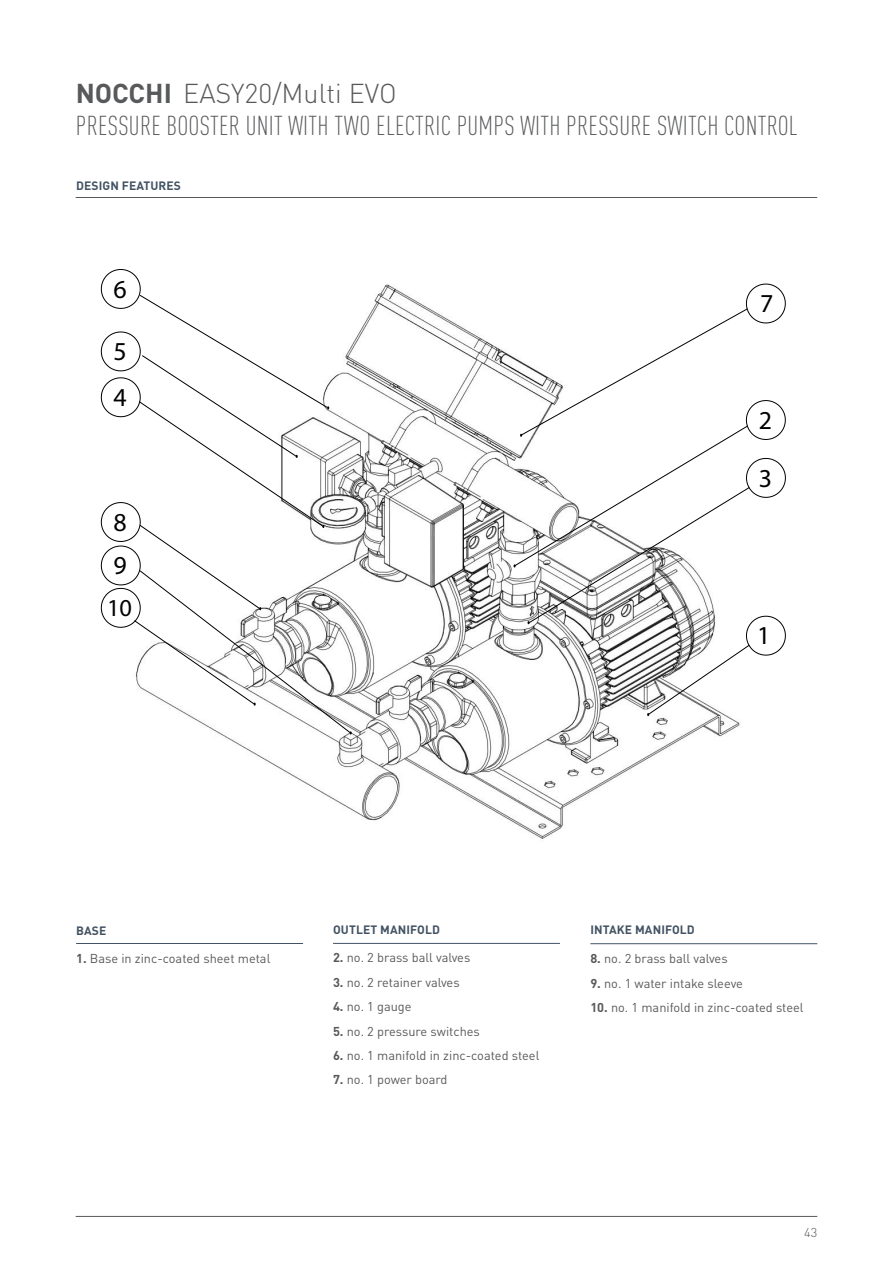
<style>
.page{position:relative;width:893px;height:1263px;background:#fff}
.page>*{position:absolute;margin:0;border:0;box-sizing:border-box;transform-origin:0 0}
.t1{font:300 condensed 27px/32px "DIN Pro";letter-spacing:.01em;color:#58595b}
.t2{font:700 25.95px "Arial";color:#000}
.t3{font:700 24.45px "Arial";color:#000}
.t4{font:12.75px "DIN Pro";color:#58595b}
.t5{font:300 12.75px "DIN Pro";color:#58595b}
.t6{font:700 12px "DIN Pro";letter-spacing:.01em;color:#435363}
.s1{font-weight:700;font-stretch:normal}
.s2{font-stretch:normal}
.s3{font-weight:700}
</style>
<div class="page">
<hr style="left:76px;top:1216px;width:741px;height:1px;background:#58595b">
<hr style="left:76px;top:197px;width:741px;height:1px;background:#58595b">
<hr style="left:76px;top:943px;width:227px;height:1px;background:#435363">
<hr style="left:590px;top:943px;width:227px;height:1px;background:#435363">
<hr style="left:333px;top:943px;width:227px;height:1px;background:#435363">
<img style="left:116px;top:284px;width:610px;height:555px">
<svg style="left:101px;top:588px;width:33px;height:40px"></svg>
<svg style="left:134px;top:295px;width:612px;height:438px"></svg>
<svg style="left:746px;top:616px;width:40px;height:39px"></svg>
<svg style="left:746px;top:284px;width:40px;height:39px"></svg>
<svg style="left:101px;top:269px;width:40px;height:40px"></svg>
<svg style="left:101px;top:332px;width:685px;height:253px"></svg>
<svg style="left:101px;top:377px;width:228px;height:165px"></svg>
<h1 class="t1" style="left:76px;top:76px;width:723px"><span class="s1">NOCCHI</span> <span class="s2">EASY20/Multi EVO<br></span>PRESSURE BOOSTER UNIT WITH TWO ELECTRIC PUMPS WITH PRESSURE SWITCH CONTROL</h1>
<p class="t6" style="left:76px;top:176px;width:106px">DESIGN FEATURES</p>
<h2 class="t2" style="left:114px;top:273px;width:15px">6</h2>
<h2 class="t2" style="left:114px;top:335px;width:15px">5</h2>
<h2 class="t2" style="left:114px;top:381px;width:15px">4</h2>
<h2 class="t2" style="left:114px;top:506px;width:15px">8</h2>
<h2 class="t2" style="left:114px;top:549px;width:15px">9</h2>
<h3 class="t3" style="left:107px;top:593px;width:27px">10</h3>
<h2 class="t2" style="left:760px;top:287px;width:15px">7</h2>
<h2 class="t2" style="left:759px;top:404px;width:15px">2</h2>
<h2 class="t2" style="left:759px;top:462px;width:15px">3</h2>
<h2 class="t2" style="left:757px;top:620px;width:15px">1</h2>
<p class="t6" style="left:76px;top:920px;width:17px">BASE</p>
<p class="t4" style="left:76px;top:949px;width:196px"><span class="s3">1.</span> Base in zinc-coated sheet metal</p>
<p class="t6" style="left:333px;top:919px;width:16px">OUTLET</p>
<p class="t6" style="left:380px;top:919px;width:9px">MANIFOLD</p>
<p class="t4" style="left:333px;top:948px;width:139px"><span class="s3">2.</span> no. 2 brass ball valves</p>
<p class="t4" style="left:333px;top:972px;width:128px"><span class="s3">3.</span> no. 2 retainer valves</p>
<p class="t4" style="left:333px;top:996px;width:80px"><span class="s3">4.</span> no. 1 gauge</p>
<p class="t4" style="left:333px;top:1021px;width:148px"><span class="s3">5.</span> no. 2 pressure switches</p>
<p class="t4" style="left:333px;top:1045px;width:208px"><span class="s3">6.</span> no. 1 manifold in zinc-coated steel</p>
<p class="t4" style="left:333px;top:1070px;width:116px"><span class="s3">7.</span> no. 1 power board</p>
<p class="t6" style="left:590px;top:919px;width:13px">INTAKE</p>
<p class="t6" style="left:635px;top:919px;width:9px">MANIFOLD</p>
<p class="t4" style="left:590px;top:949px;width:139px"><span class="s3">8.</span> no. 2 brass ball valves</p>
<p class="t4" style="left:590px;top:973px;width:154px"><span class="s3">9.</span> no. 1 water intake sleeve</p>
<p class="t4" style="left:590px;top:998px;width:215px"><span class="s3">10.</span> no. 1 manifold in zinc-coated steel</p>
<p class="t5" style="left:804px;top:1222px;width:15px">43</p>
</div>
